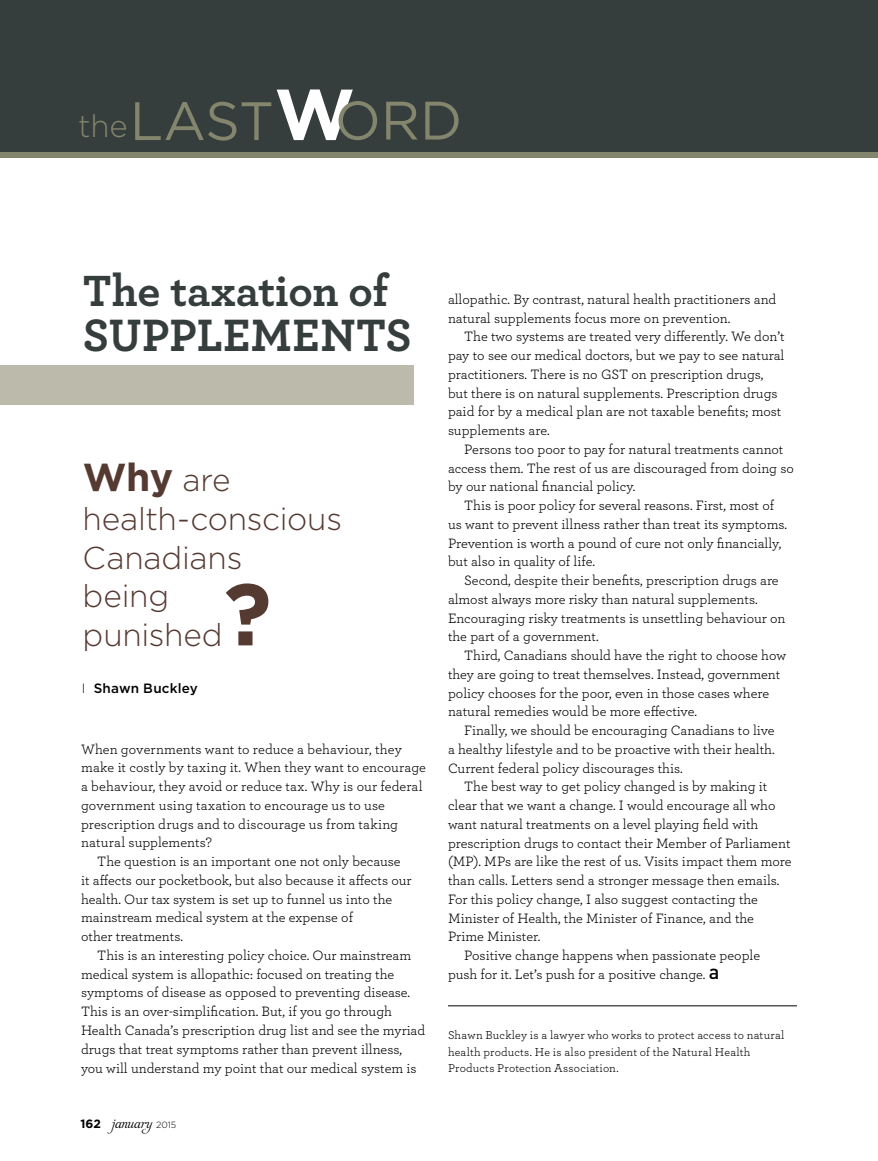
<style>
.page{position:relative;width:878px;height:1161px;background:#fff}
.page>*{position:absolute;margin:0;border:0;box-sizing:border-box;transform-origin:0 0}
.t1{font:700 87.3px "Gotham";color:#553a32}
.t2{font:54px "Gotham";color:#83856c}
.t3{font:700 47.55px "Archer";letter-spacing:.005em;color:#363e3d}
.t4{font:700 45.75px "Archer";letter-spacing:-.005em;color:#363e3d}
.t5{font:700 39px "Gotham";color:#553a32}
.t6{font:300 31.5px/38.5px "Gotham";letter-spacing:-.005em;color:#553a32}
.t7{font:14.25px/18.8px "Archer";color:#000}
.t8{font:500 13.5px "Gotham";letter-spacing:.01em;color:#000}
.t9{font:12px/16.5px "Archer";letter-spacing:.015em;color:#000}
.t10{font:12px "Aphrodite Pro";color:#000}
.s1{font-weight:300;font-size:31.2px}
.s2{font-weight:700;font-size:71.55px;color:#fff}
.s3{font-size:54.15px}
.s4{font-weight:300;font-size:31.5px}
.s5{font-weight:300}
.s6{font-family:"Gotham";font-weight:700}
.s7{font-family:"Gotham";font-weight:300;font-size:9px}
.s8{font-family:"DIN";font-weight:500;font-size:20.25px}
</style>
<div class="page">
<div style="left:0;top:0;width:878px;height:153px;background:#363e3d"></div>
<div style="left:0;top:152px;width:878px;height:5px;background:#83856c"></div>
<hr style="left:448px;top:1006px;width:348px;height:1px;background:#000">
<div style="left:0;top:365px;width:413px;height:40px;background:#bcbaab"></div>
<h2 class="t2" style="left:78px;top:91px;width:386px"><span class="s1">the</span>LAST<span class="s2">W</span><span class="s3">ORD</span></h2>
<h3 class="t4" style="left:83px;top:255px;width:306px">The taxation of</h3>
<h3 class="t3" style="left:83px;top:298px;width:331px">SUPPLEMENTS</h3>
<h3 class="t5" style="left:83px;top:455px;width:149px">Why <span class="s4">are</span></h3>
<h3 class="t6" style="left:83px;top:499px;width:261px">health-conscious<br>Canadians<br>being<br>punished</h3>
<p class="t8" style="left:82px;top:679px;width:117px"><span class="s5">I</span> Shawn Buckley</p>
<h1 class="t1" style="left:224px;top:564px;width:49px">?</h1>
<p class="t7" style="left:81px;top:739px;width:322px">When governments want to reduce a behaviour, they</p>
<p class="t7" style="left:81px;top:758px;width:346px">make it costly by taxing it. When they want to encourage</p>
<p class="t7" style="left:81px;top:776px;width:343px">a behaviour, they avoid or reduce tax. Why is our federal</p>
<p class="t7" style="left:81px;top:795px;width:305px">government using taxation to encourage us to use</p>
<p class="t7" style="left:81px;top:814px;width:318px">prescription drugs and to discourage us from taking</p>
<p class="t7" style="left:81px;top:833px;width:132px">natural supplements?</p>
<p class="t7" style="left:97px;top:851px;width:305px">The question is an important one not only because</p>
<p class="t7" style="left:81px;top:870px;width:332px">it affects our pocketbook, but also because it affects our</p>
<p class="t7" style="left:81px;top:889px;width:313px">health. Our tax system is set up to funnel us into the</p>
<p class="t7" style="left:81px;top:908px;width:273px">mainstream medical system at the expense of</p>
<p class="t7" style="left:81px;top:926px;width:103px">other treatments.</p>
<p class="t7" style="left:97px;top:945px;width:315px">This is an interesting policy choice. Our mainstream</p>
<p class="t7" style="left:81px;top:964px;width:315px">medical system is allopathic: focused on treating the</p>
<p class="t7" style="left:81px;top:983px;width:331px">symptoms of disease as opposed to preventing disease.</p>
<p class="t7" style="left:81px;top:1001px;width:312px">This is an over-simplification. But, if you go through</p>
<p class="t7" style="left:81px;top:1020px;width:345px">Health Canada’s prescription drug list and see the myriad</p>
<p class="t7" style="left:81px;top:1039px;width:323px">drugs that treat symptoms rather than prevent illness,</p>
<p class="t7" style="left:81px;top:1058px;width:337px">you will understand my point that our medical system is</p>
<p class="t10" style="left:80px;top:1117px;width:97px"><span class="s6">162</span> january <span class="s7">2015</span></p>
<p class="t7" style="left:448px;top:289px;width:330px">allopathic. By contrast, natural health practitioners and natural supplements focus more on prevention.</p>
<p class="t7" style="left:448px;top:327px;width:338px;text-indent:16px">The two systems are treated very differently. We don’t pay to see our medical doctors, but we pay to see natural practitioners. There is no GST on prescription drugs, but there is on natural supplements. Prescription drugs paid for by a medical plan are not taxable benefits; most supplements are.</p>
<p class="t7" style="left:448px;top:439px;width:347px;text-indent:16px">Persons too poor to pay for natural treatments cannot access them. The rest of us are discouraged from doing so by our national financial policy.</p>
<p class="t7" style="left:448px;top:495px;width:340px;text-indent:16px">This is poor policy for several reasons. First, most of us want to prevent illness rather than treat its symptoms.<br>Prevention is worth a pound of cure not only financially, but also in quality of life.</p>
<p class="t7" style="left:448px;top:570px;width:339px;text-indent:16px">Second, despite their benefits, prescription drugs are almost always more risky than natural supplements.<br>Encouraging risky treatments is unsettling behaviour on the part of a government.</p>
<p class="t7" style="left:448px;top:645px;width:339px;text-indent:16px">Third, Canadians should have the right to choose how they are going to treat themselves. Instead, government policy chooses for the poor, even in those cases where natural remedies would be more effective.</p>
<p class="t7" style="left:448px;top:720px;width:328px;text-align:justify;text-indent:16px">Finally, we should be encouraging Canadians to live a healthy lifestyle and to be proactive with their health.<br>Current federal policy discourages this.</p>
<p class="t7" style="left:464px;top:777px;width:305px">The best way to get policy changed is by making it</p>
<p class="t7" style="left:448px;top:795px;width:329px">clear that we want a change. I would encourage all who</p>
<p class="t7" style="left:448px;top:814px;width:312px">want natural treatments on a level playing field with</p>
<p class="t7" style="left:448px;top:833px;width:344px">prescription drugs to contact their Member of Parliament</p>
<p class="t7" style="left:448px;top:852px;width:345px">(MP). MPs are like the rest of us. Visits impact them more</p>
<p class="t7" style="left:448px;top:870px;width:333px">than calls. Letters send a stronger message then emails.</p>
<p class="t7" style="left:448px;top:889px;width:311px">For this policy change, I also suggest contacting the</p>
<p class="t7" style="left:448px;top:908px;width:307px">Minister of Health, the Minister of Finance, and the</p>
<p class="t7" style="left:448px;top:927px;width:94px">Prime Minister.</p>
<p class="t7" style="left:464px;top:945px;width:297px">Positive change happens when passionate people</p>
<p class="t7" style="left:448px;top:964px;width:273px">push for it. Let’s push for a positive change. <span class="s8">a</span></p>
<p class="t9" style="left:448px;top:1026px;width:338px">Shawn Buckley is a lawyer who works to protect access to natural health products. He is also president of the Natural Health<br>Products Protection Association.</p>
</div>
